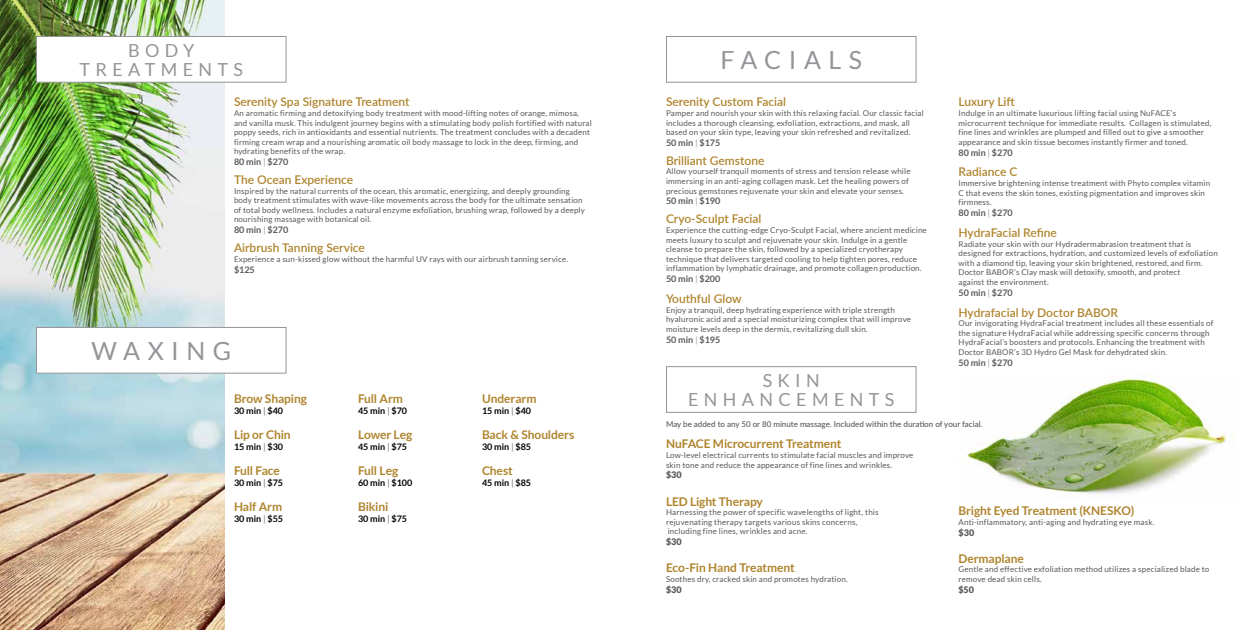
<style>
.page{position:relative;width:1260px;height:630px;background:#fff}
.page>*{position:absolute;margin:0;border:0;box-sizing:border-box;transform-origin:0 0}
.t1{font:25px "Lato";letter-spacing:.3em;color:#939598}
.t2{font:18px/19px "Lato";letter-spacing:.3em;color:#939598;text-align:center}
.t3{font:600 12px "Lato";color:#af842d}
.t4{font:700 12px "Lato";letter-spacing:-.01em;color:#af842d}
.t5{font:700 9px "Lato";color:#58595b}
.t6{font:700 9px "Lato";color:#000}
.t7{font:900 9px "Lato";letter-spacing:.02em;color:#58595b}
.t8{font:8px/9.6px "Lato";letter-spacing:.02em;color:#58595b}
.t9{font:500 8px "Lato";color:#58595b}
.s1{font-weight:300}
</style>
<div class="page">
<img style="left:962px;top:374px;width:272px;height:121px">
<img style="left:0;top:0;width:225px;height:630px">
<div style="left:36px;top:36px;width:251px;height:47px;background:#fff;border:1px solid #939598"></div>
<div style="left:36px;top:327px;width:251px;height:47px;background:#fff;border:1px solid #939598"></div>
<div style="left:666px;top:36px;width:251px;height:47px;background:#fff;border:1px solid #939598"></div>
<div style="left:666px;top:366px;width:251px;height:47px;background:#fff;border:1px solid #939598"></div>
<h2 class="t2" style="left:79px;top:41px;width:165px">BODY<br>TREATMENTS</h2>
<h3 class="t3" style="left:234px;top:93px;width:177px">Serenity Spa Signature Treatment</h3>
<p class="t8" style="left:234px;top:108px;width:359px">An aromatic firming and detoxifying body treatment with mood-lifting notes of orange, mimosa, and vanilla musk. This indulgent journey begins with a stimulating body polish fortified with natural poppy seeds, rich in antioxidants and essential nutrients. The treatment concludes with a decadent firming cream wrap and a nourishing aromatic oil body massage to lock in the deep, firming, and hydrating benefits of the wrap.</p>
<p class="t5" style="left:234px;top:157px;width:56px">80 min <span class="s1">|</span> $270</p>
<h3 class="t3" style="left:234px;top:171px;width:121px">The Ocean Experience</h3>
<p class="t8" style="left:234px;top:186px;width:352px">Inspired by the natural currents of the ocean, this aromatic, energizing, and deeply grounding body treatment stimulates with wave-like movements across the body for the ultimate sensation of total body wellness. Includes a natural enzyme exfoliation, brushing wrap, followed by a deeply nourishing massage with botanical oil.</p>
<p class="t5" style="left:234px;top:225px;width:56px">80 min <span class="s1">|</span> $270</p>
<h3 class="t3" style="left:234px;top:239px;width:133px">Airbrush Tanning Service</h3>
<p class="t8" style="left:234px;top:254px;width:336px">Experience a sun-kissed glow without the harmful UV rays with our airbrush tanning service.</p>
<p class="t5" style="left:234px;top:264px;width:22px">$125</p>
<h1 class="t1" style="left:91px;top:337px;width:141px">WAXING</h1>
<h3 class="t4" style="left:234px;top:392px;width:75px">Brow Shaping</h3>
<p class="t6" style="left:234px;top:406px;width:51px">30 min <span class="s1">|</span> $40</p>
<h3 class="t4" style="left:234px;top:428px;width:58px">Lip or Chin</h3>
<p class="t6" style="left:234px;top:442px;width:51px">15 min <span class="s1">|</span> $30</p>
<h3 class="t4" style="left:234px;top:464px;width:47px">Full Face</h3>
<p class="t6" style="left:234px;top:478px;width:51px">30 min <span class="s1">|</span> $75</p>
<h3 class="t4" style="left:234px;top:500px;width:50px">Half Arm</h3>
<p class="t6" style="left:234px;top:514px;width:51px">30 min <span class="s1">|</span> $55</p>
<h3 class="t4" style="left:358px;top:392px;width:46px">Full Arm</h3>
<p class="t6" style="left:358px;top:406px;width:51px">45 min <span class="s1">|</span> $70</p>
<h3 class="t4" style="left:358px;top:428px;width:56px">Lower Leg</h3>
<p class="t6" style="left:358px;top:442px;width:51px">45 min <span class="s1">|</span> $75</p>
<h3 class="t4" style="left:358px;top:464px;width:42px">Full Leg</h3>
<p class="t6" style="left:358px;top:478px;width:56px">60 min <span class="s1">|</span> $100</p>
<h3 class="t4" style="left:358px;top:500px;width:32px">Bikini</h3>
<p class="t6" style="left:358px;top:514px;width:51px">30 min <span class="s1">|</span> $75</p>
<h3 class="t4" style="left:482px;top:392px;width:56px">Underarm</h3>
<p class="t6" style="left:482px;top:406px;width:51px">15 min <span class="s1">|</span> $40</p>
<h3 class="t4" style="left:482px;top:428px;width:94px">Back &amp; Shoulders</h3>
<p class="t6" style="left:482px;top:442px;width:51px">30 min <span class="s1">|</span> $85</p>
<h3 class="t4" style="left:482px;top:464px;width:32px">Chest</h3>
<p class="t6" style="left:482px;top:478px;width:51px">45 min <span class="s1">|</span> $85</p>
<h1 class="t1" style="left:720px;top:46px;width:143px">FACIALS</h1>
<h3 class="t3" style="left:666px;top:93px;width:122px">Serenity Custom Facial</h3>
<p class="t8" style="left:666px;top:108px;width:259px">Pamper and nourish your skin with this relaxing facial. Our classic facial includes a thorough cleansing, exfoliation, extractions, and mask, all based on your skin type, leaving your skin refreshed and revitalized.</p>
<p class="t5" style="left:666px;top:138px;width:56px">50 min <span class="s1">|</span> $175</p>
<h3 class="t3" style="left:666px;top:152px;width:100px">Brilliant Gemstone</h3>
<p class="t8" style="left:666px;top:167px;width:246px">Allow yourself tranquil moments of stress and tension release while immersing in an anti-aging collagen mask. Let the healing powers of precious gemstones rejuvenate your skin and elevate your senses.</p>
<p class="t5" style="left:666px;top:196px;width:56px">50 min <span class="s1">|</span> $190</p>
<h3 class="t3" style="left:666px;top:210px;width:97px">Cryo-Sculpt Facial</h3>
<p class="t8" style="left:666px;top:225px;width:262px">Experience the cutting-edge Cryo-Sculpt Facial, where ancient medicine meets luxury to sculpt and rejuvenate your skin. Indulge in a gentle cleanse to prepare the skin, followed by a specialized cryotherapy technique that delivers targeted cooling to help tighten pores, reduce inflammation by lymphatic drainage, and promote collagen production.</p>
<p class="t5" style="left:666px;top:274px;width:56px">50 min <span class="s1">|</span> $200</p>
<h3 class="t3" style="left:666px;top:290px;width:77px">Youthful Glow</h3>
<p class="t8" style="left:666px;top:305px;width:247px">Enjoy a tranquil, deep hydrating experience with triple strength hyaluronic acid and a special moisturizing complex that will improve moisture levels deep in the dermis, revitalizing dull skin.</p>
<p class="t5" style="left:666px;top:334px;width:56px">50 min <span class="s1">|</span> $195</p>
<h3 class="t3" style="left:958px;top:93px;width:58px">Luxury Lift</h3>
<p class="t8" style="left:958px;top:108px;width:254px">Indulge in an ultimate luxurious lifting facial using NuFACE’s microcurrent technique for immediate results. Collagen is stimulated, fine lines and wrinkles are plumped and filled out to give a smoother appearance and skin tissue becomes instantly firmer and toned.</p>
<p class="t5" style="left:958px;top:147px;width:56px">80 min <span class="s1">|</span> $270</p>
<h3 class="t3" style="left:958px;top:163px;width:61px">Radiance C</h3>
<p class="t8" style="left:958px;top:178px;width:253px">Immersive brightening intense treatment with Phyto complex vitamin<br>C that evens the skin tones, existing pigmentation and improves skin firmness.</p>
<p class="t5" style="left:958px;top:208px;width:56px">80 min <span class="s1">|</span> $270</p>
<h3 class="t3" style="left:958px;top:224px;width:100px">HydraFacial Refine</h3>
<p class="t8" style="left:958px;top:239px;width:261px">Radiate your skin with our Hydradermabrasion treatment that is designed for extractions, hydration, and customized levels of exfoliation with a diamond tip, leaving your skin brightened, restored, and firm.<br>Doctor BABOR’s Clay mask will detoxify, smooth, and protect<br>against the environment.</p>
<p class="t5" style="left:958px;top:287px;width:56px">50 min <span class="s1">|</span> $270</p>
<h3 class="t3" style="left:958px;top:304px;width:161px">Hydrafacial by Doctor BABOR</h3>
<p class="t8" style="left:958px;top:318px;width:256px">Our invigorating HydraFacial treatment includes all these essentials of the signature HydraFacial while addressing specific concerns through HydraFacial’s boosters and protocols. Enhancing the treatment with Doctor BABOR’s 3D Hydro Gel Mask for dehydrated skin.</p>
<p class="t5" style="left:958px;top:357px;width:56px">50 min <span class="s1">|</span> $270</p>
<h2 class="t2" style="left:688px;top:371px;width:208px">SKIN<br>ENHANCEMENTS</h2>
<h3 class="t4" style="left:666px;top:437px;width:177px">NuFACE Microcurrent Treatment</h3>
<p class="t8" style="left:666px;top:450px;width:249px">Low-level electrical currents to stimulate facial muscles and improve skin tone and reduce the appearance of fine lines and wrinkles.</p>
<p class="t7" style="left:666px;top:470px;width:17px">$30</p>
<h3 class="t4" style="left:666px;top:494px;width:99px">LED Light Therapy</h3>
<p class="t8" style="left:666px;top:508px;width:214px">Harnessing the power of specific wavelengths of light, this rejuvenating therapy targets various skins concerns, including fine lines, wrinkles and acne.</p>
<p class="t7" style="left:666px;top:537px;width:17px">$30</p>
<h3 class="t4" style="left:666px;top:561px;width:130px">Eco-Fin Hand Treatment</h3>
<p class="t8" style="left:666px;top:574px;width:183px">Soothes dry, cracked skin and promotes hydration.</p>
<p class="t7" style="left:666px;top:584px;width:17px">$30</p>
<p class="t9" style="left:666px;top:418px;width:318px">May be added to any 50 or 80 minute massage. Included within the duration of your facial.</p>
<h3 class="t4" style="left:958px;top:504px;width:177px">Bright Eyed Treatment (KNESKO)</h3>
<p class="t8" style="left:959px;top:517px;width:197px">Anti-inflammatory, anti-aging and hydrating eye mask.</p>
<p class="t7" style="left:959px;top:527px;width:17px">$30</p>
<h3 class="t4" style="left:959px;top:551px;width:67px">Dermaplane</h3>
<p class="t8" style="left:959px;top:565px;width:252px">Gentle and effective exfoliation method utilizes a specialized blade to remove dead skin cells.</p>
<p class="t7" style="left:959px;top:584px;width:17px">$50</p>
</div>
